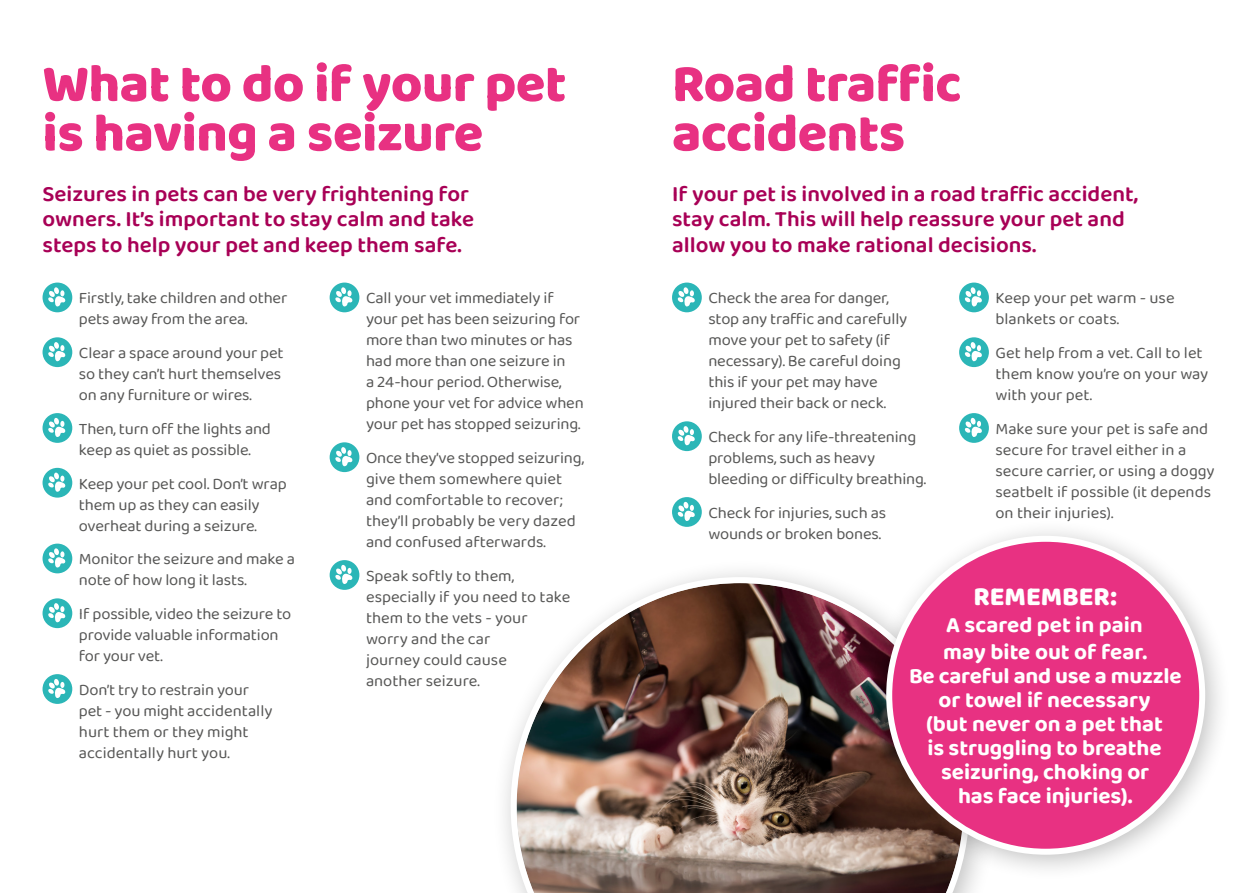
<style>
.page{position:relative;width:1259px;height:893px;background:#fff}
.page>*{position:absolute;margin:0;border:0;box-sizing:border-box;transform-origin:0 0}
.t1{font:800 54px/49.5px "Baloo 2";letter-spacing:-.01em;color:#e83182}
.t2{font:800 27px "Baloo 2";letter-spacing:-.005em;color:#fff}
.t3{font:600 22.5px/25.5px "Baloo 2";color:#a80056}
.t4{font:700 22.5px/24px "Baloo 2";letter-spacing:-.005em;color:#fff}
.t5{font:16.5px/21px "Baloo 2";letter-spacing:-.01em;color:#575756}
</style>
<div class="page">
<div style="left:43px;top:283px;width:29px;height:29px;background:#2bb6b7;border-radius:50%"></div>
<svg style="left:48px;top:287px;width:18px;height:20px"></svg>
<div style="left:43px;top:337px;width:29px;height:30px;background:#2bb6b7;border-radius:50%"></div>
<svg style="left:48px;top:342px;width:18px;height:19px"></svg>
<div style="left:43px;top:413px;width:29px;height:30px;background:#2bb6b7;border-radius:50%"></div>
<svg style="left:48px;top:418px;width:18px;height:19px"></svg>
<div style="left:43px;top:468px;width:29px;height:30px;background:#2bb6b7;border-radius:50%"></div>
<svg style="left:48px;top:472px;width:18px;height:20px"></svg>
<div style="left:43px;top:544px;width:29px;height:29px;background:#2bb6b7;border-radius:50%"></div>
<svg style="left:48px;top:548px;width:18px;height:20px"></svg>
<div style="left:43px;top:598px;width:29px;height:30px;background:#2bb6b7;border-radius:50%"></div>
<svg style="left:48px;top:603px;width:18px;height:19px"></svg>
<div style="left:43px;top:674px;width:29px;height:30px;background:#2bb6b7;border-radius:50%"></div>
<svg style="left:48px;top:679px;width:18px;height:19px"></svg>
<div style="left:330px;top:283px;width:29px;height:29px;background:#2bb6b7;border-radius:50%"></div>
<svg style="left:335px;top:287px;width:18px;height:20px"></svg>
<div style="left:330px;top:442px;width:29px;height:30px;background:#2bb6b7;border-radius:50%"></div>
<svg style="left:335px;top:447px;width:18px;height:19px"></svg>
<div style="left:330px;top:560px;width:29px;height:30px;background:#2bb6b7;border-radius:50%"></div>
<svg style="left:335px;top:565px;width:18px;height:19px"></svg>
<div style="left:672px;top:283px;width:30px;height:29px;background:#2bb6b7;border-radius:50%"></div>
<svg style="left:677px;top:287px;width:18px;height:20px"></svg>
<div style="left:672px;top:421px;width:30px;height:30px;background:#2bb6b7;border-radius:50%"></div>
<svg style="left:677px;top:426px;width:18px;height:19px"></svg>
<div style="left:672px;top:497px;width:30px;height:30px;background:#2bb6b7;border-radius:50%"></div>
<svg style="left:677px;top:502px;width:18px;height:19px"></svg>
<div style="left:959px;top:283px;width:30px;height:29px;background:#2bb6b7;border-radius:50%"></div>
<svg style="left:964px;top:287px;width:18px;height:20px"></svg>
<div style="left:959px;top:337px;width:30px;height:30px;background:#2bb6b7;border-radius:50%"></div>
<svg style="left:964px;top:342px;width:18px;height:19px"></svg>
<div style="left:959px;top:413px;width:30px;height:30px;background:#2bb6b7;border-radius:50%"></div>
<svg style="left:964px;top:418px;width:18px;height:19px"></svg>
<img style="left:510px;top:577px;width:459px;height:316px">
<div style="left:868px;top:518px;width:364px;height:364px;background:#000;opacity:.25"></div>
<div style="left:889px;top:539px;width:313px;height:313px;background:#e83182;border-radius:50%"></div>
<h1 class="t1" style="left:42px;top:61px;width:525px">What to do if your pet is having a seizure</h1>
<h1 class="t1" style="left:672px;top:61px;width:291px">Road traffic accidents</h1>
<h3 class="t3" style="left:43px;top:182px;width:433px">Seizures in pets can be very frightening for owners. It’s important to stay calm and take steps to help your pet and keep them safe.</h3>
<h3 class="t3" style="left:672px;top:182px;width:468px">If your pet is involved in a road traffic accident, stay calm. This will help reassure your pet and allow you to make rational decisions.</h3>
<p class="t5" style="left:79px;top:288px;width:210px">Firstly, take children and other pets away from the area.</p>
<p class="t5" style="left:79px;top:343px;width:206px">Clear a space around your pet so they can’t hurt themselves on any furniture or wires.</p>
<p class="t5" style="left:79px;top:419px;width:194px">Then, turn off the lights and keep as quiet as possible.</p>
<p class="t5" style="left:79px;top:474px;width:209px">Keep your pet cool. Don’t wrap them up as they can easily overheat during a seizure.</p>
<p class="t5" style="left:79px;top:549px;width:218px">Monitor the seizure and make a note of how long it lasts.</p>
<p class="t5" style="left:79px;top:604px;width:214px">If possible, video the seizure to provide valuable information for your vet.</p>
<p class="t5" style="left:79px;top:680px;width:195px">Don’t try to restrain your pet - you might accidentally hurt them or they might accidentally hurt you.</p>
<p class="t5" style="left:366px;top:288px;width:219px">Call your vet immediately if your pet has been seizuring for more than two minutes or has had more than one seizure in<br>a 24-hour period. Otherwise, phone your vet for advice when your pet has stopped seizuring.</p>
<p class="t5" style="left:366px;top:448px;width:220px">Once they’ve stopped seizuring, give them somewhere quiet and comfortable to recover; they’ll probably be very dazed and confused afterwards.</p>
<p class="t5" style="left:366px;top:566px;width:206px">Speak softly to them, especially if you need to take them to the vets - your worry and the car<br>journey could cause<br>another seizure.</p>
<p class="t5" style="left:708px;top:288px;width:200px">Check the area for danger, stop any traffic and carefully move your pet to safety (if necessary). Be careful doing this if your pet may have injured their back or neck.</p>
<p class="t5" style="left:708px;top:427px;width:219px">Check for any life-threatening problems, such as heavy bleeding or difficulty breathing.</p>
<p class="t5" style="left:708px;top:503px;width:179px">Check for injuries, such as wounds or broken bones.</p>
<p class="t5" style="left:995px;top:288px;width:181px">Keep your pet warm - use blankets or coats.</p>
<p class="t5" style="left:995px;top:343px;width:214px">Get help from a vet. Call to let them know you’re on your way with your pet.</p>
<p class="t5" style="left:995px;top:419px;width:221px">Make sure your pet is safe and secure for travel either in a secure carrier, or using a doggy seatbelt if possible (it depends on their injuries).</p>
<h2 class="t2" style="left:973px;top:577px;width:145px">REMEMBER:</h2>
<h3 class="t4" style="left:943px;top:612px;width:205px;line-height:27px">A scared pet in pain may bite out of fear.</h3>
<h3 class="t4" style="left:909px;top:665px;width:274px;text-align:center">Be careful and use a muzzle or towel if necessary<br>(but never on a pet that<br>is struggling to breathe seizuring, choking or<br>has face injuries).</h3>
</div>
